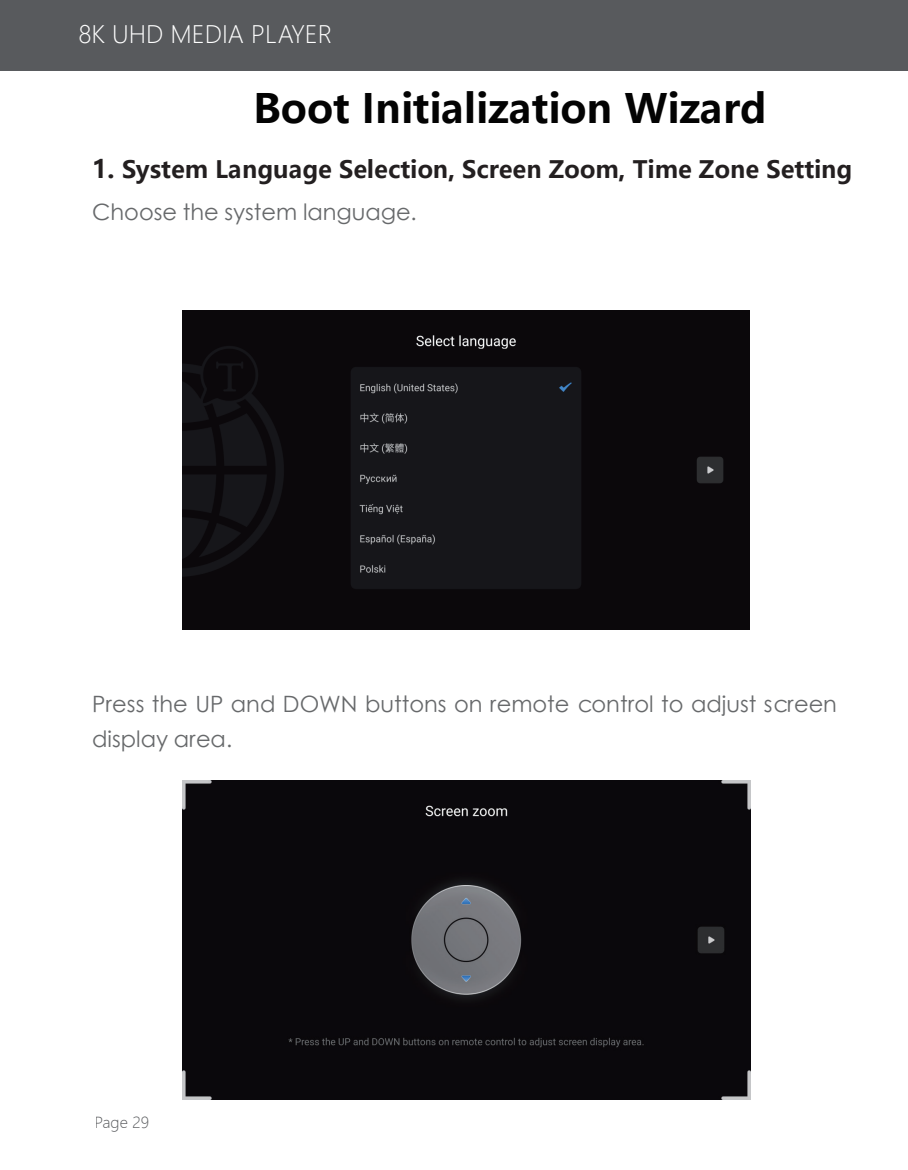
<style>
.page{position:relative;width:908px;height:1170px;background:#fff}
.page>*{position:absolute;margin:0;border:0;box-sizing:border-box;transform-origin:0 0}
.t1{font:700 40px "Microsoft Ya Hei";color:#030303}
.t2{font:700 23.75px "Microsoft Ya Hei";color:#231f20}
.t3{font:300 23.75px "Microsoft Ya Hei";color:#fff}
.t4{font:22.5px/35px "ST Xihei";color:#67696b}
.t5{font:300 15px "Microsoft Ya Hei";color:#585b5d}
.s1{font-size:25px}
</style>
<div class="page">
<div style="left:0;top:0;width:907px;height:71px;background:#585a5d"></div>
<div style="left:80px;top:25px;width:250px;height:18px;background:#585a5d"></div>
<img style="left:182px;top:310px;width:567px;height:319px">
<img style="left:182px;top:780px;width:567px;height:318px">
<p class="t3" style="left:78px;top:19px;width:255px">8K UHD MEDIA PLAYER</p>
<h1 class="t1" style="left:253px;top:81px;width:514px">Boot Initialization Wizard</h1>
<p class="t2" style="left:92px;top:153px;width:761px"><span class="s1">1.</span> System Language Selection, Screen Zoom, Time Zone Setting</p>
<p class="t4" style="left:92px;top:194px;width:326px">Choose the system language.</p>
<p class="t4" style="left:92px;top:686px;width:746px">Press the UP and DOWN buttons on remote control to adjust screen display area.</p>
<p class="t5" style="left:94px;top:1112px;width:56px">Page 29</p>
</div>
